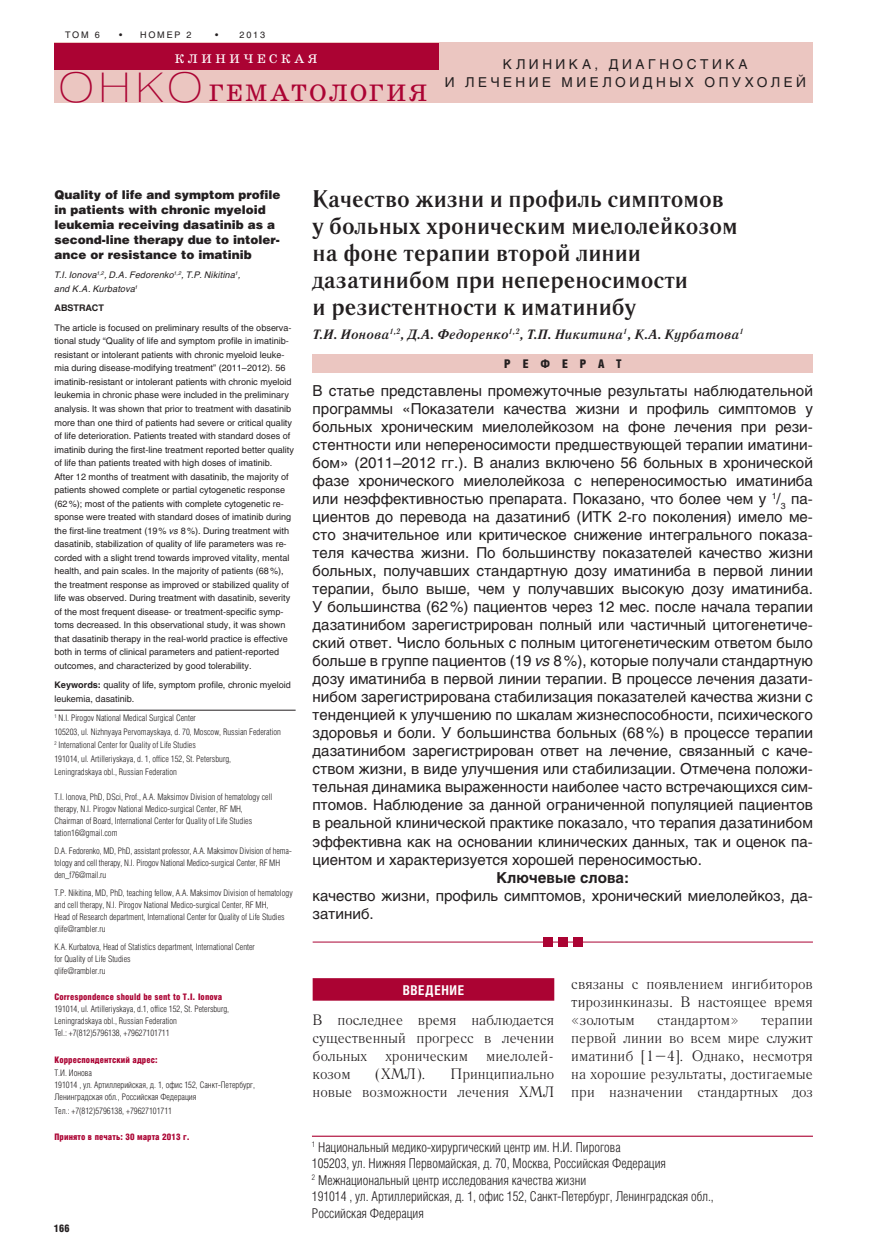
<style>
.page{position:relative;width:881px;height:1256px;background:#fff}
.page>*{position:absolute;margin:0;border:0;box-sizing:border-box;transform-origin:0 0}
.t1{font:24.15px "School";letter-spacing:.105em;color:#ab0333}
.t2{font:700 24px/27px "Literaturnaya C";color:#231f20}
.t3{font:15px/18px "Helios";color:#231f20;text-align:justify}
.t4{font:15px/18px "Literaturnaya C";color:#231f20;text-align:justify}
.t5{font:700 15px "Helios";color:#231f20}
.t6{font:300 13.5px/16.5px "Helios Cond";color:#231f20}
.t7{font:italic 700 13.5px "Literaturnaya C";color:#231f20}
.t8{font:13.5px/18px "Helios";letter-spacing:.26em;color:#231f20;text-align:center}
.t9{font:700 13.5px "Helios Cond";letter-spacing:.05em;color:#fff}
.t10{font:12.6px "School";letter-spacing:.285em;color:#fff}
.t11{font:900 12px/15px "Helios";color:#231f20}
.t12{font:900 12px "Helios Cond";letter-spacing:1em;color:#231f20}
.t13{font:900 10.5px "Helios Cond";color:#231f20}
.t14{font:9px/13.5px "Helios";color:#231f20}
.t15{font:300 9px/12px "Helios Cond";color:#231f20}
.t16{font:900 9px "Helios Cond";letter-spacing:.01em;color:#ab0333}
.t17{font:italic 9px/13.5px "Helios";letter-spacing:.02em;color:#231f20}
.t18{font:700 9px "Helios";color:#231f20}
.s1{font-family:"Helios Ext";font-weight:100;font-size:40.5px}
.s2{font-style:italic}
.s3{font-weight:700}
</style>
<div class="page">
<div style="left:437px;top:42px;width:375px;height:61px;background:#ebc6c1"></div>
<div style="left:54px;top:42px;width:384px;height:61px;background:#ebc6c1"></div>
<div style="left:54px;top:43px;width:384px;height:27px;background:#ab0333"></div>
<hr style="left:312px;top:941px;width:500px;height:1px;background:#ab0333">
<div style="left:543px;top:937px;width:9px;height:9px;background:#ab0333"></div>
<div style="left:558px;top:937px;width:9px;height:9px;background:#ab0333"></div>
<div style="left:573px;top:937px;width:9px;height:9px;background:#ab0333"></div>
<div style="left:312px;top:354px;width:500px;height:18px;background:#ebc6c1"></div>
<hr style="left:312px;top:1135px;width:500px;height:1px;background:#ab0333">
<div style="left:312px;top:978px;width:242px;height:22px;background:#ab0333"></div>
<hr style="left:54px;top:709px;width:241px;height:1px;background:#231f20">
<p class="t14" style="left:65px;top:29px;width:36px">ТОМ 6</p>
<p class="t14" style="left:119px;top:29px;width:74px">• НОМЕР 2</p>
<p class="t14" style="left:215px;top:29px;width:52px">• 2013</p>
<p class="t10" style="left:175px;top:51px;width:144px">КЛИНИЧЕСКАЯ</p>
<h1 class="t1" style="left:58px;top:78px;width:370px"><span class="s1">ОНКО</span> ГЕМАТОЛОГИЯ</h1>
<p class="t8" style="left:444px;top:56px;width:362px">КЛИНИКА, ДИАГНОСТИКА<br>И ЛЕЧЕНИЕ МИЕЛОИДНЫХ ОПУХОЛЕЙ</p>
<p class="t11" style="left:54px;top:188px;width:227px">Quality of life and symptom profile in patients with chronic myeloid leukemia receiving dasatinib as а second-line therapy due to intoler&shy;ance or resistance to imatinib</p>
<p class="t17" style="left:54px;top:269px;width:187px">T.I. Ionova<sup>1,2</sup>, D.A. Fedorenko<sup>1,2</sup>, T.P. Nikitina<sup>1</sup>, and K.A. Kurbatova<sup>1</sup></p>
<p class="t18" style="left:54px;top:305px;width:51px">ABSTRACT</p>
<p class="t14" style="left:54px;top:322px;width:241px">The article is focused on preliminary results of the observa&shy;tional study “Quality of life and symptom profile in imatinib&shy;resistant or intolerant patients with chronic myeloid leuke&shy;mia during disease-modifying treatment” (2011–2012). 56 imatinib-resistant or intolerant patients with chronic myeloid leukemia in chronic phase were included in the preliminary analysis. It was shown that prior to treatment with dasatinib more than one third of patients had severe or critical quality of life deterioration. Patients treated with standard doses of imatinib during the first-line treatment reported better quality of life than patients treated with high doses of imatinib.<br>After 12 months of treatment with dasatinib, the majority of patients showed complete or partial cytogenetic response (62 %); most of the patients with complete cytogenetic re&shy;sponse were treated with standard doses of imatinib during the first-line treatment (19 % <span class="s2">vs</span> 8 %). During treatment with dasatinib, stabilization of quality of life parameters was re&shy;corded with a slight trend towards improved vitality, mental health, and pain scales. In the majority of patients (68 %), the treatment response as improved or stabilized quality of life was observed. During treatment with dasatinib, severity of the most frequent disease- or treatment-specific symp&shy;toms decreased. In this observational study, it was shown that dasatinib therapy in the real-world practice is effective both in terms of clinical parameters and patient-reported outcomes, and characterized by good tolerability.</p>
<p class="t14" style="left:54px;top:679px;width:238px"><span class="s3">Keywords:</span> quality of life, symptom profile, chronic myeloid leukemia, dasatinib.</p>
<p class="t15" style="left:54px;top:712px;width:228px;line-height:13.5px"><sup>1</sup> N.I. Pirogov National Medical Surgical Center<br>105203, ul. Nizhnyaya Pervomayskaya, d. 70, Moscow, Russian Federation <sup>2</sup> International Center for Quality of Life Studies<br>191014, ul. Artilleriyskaya, d. 1, office 152, St. Petersburg,<br>Leningradskaya obl., Russian Federation</p>
<p class="t15" style="left:54px;top:791px;width:219px">T.I. Ionova, PhD, DSci, Prof., A.A. Maksimov Division of hematology cell therapy, N.I. Pirogov National Medico-surgical Center, RF MH, Chairman of Board, International Center for Quality of Life Studies tation16@gmail.com</p>
<p class="t15" style="left:54px;top:845px;width:239px">D.A. Fedorenko, MD, PhD, assistant professor, A.A. Maksimov Division of hema&shy;tology and cell therapy, N.I. Pirogov National Medico-surgical Center, RF MH den_f76@mail.ru</p>
<p class="t15" style="left:54px;top:887px;width:240px">T.P. Nikitina, MD, PhD, teaching fellow, A.A. Maksimov Division of hematology and cell therapy, N.I. Pirogov National Medico-surgical Center, RF MH,<br>Head of Research department, International Center for Quality of Life Studies qlife@rambler.ru</p>
<p class="t15" style="left:54px;top:941px;width:202px">K.A. Kurbatova, Head of Statistics department, International Center for Quality of Life Studies<br>qlife@rambler.ru</p>
<p class="t16" style="left:54px;top:993px;width:169px">Correspondence should be sent to T.I. Ionova</p>
<p class="t15" style="left:54px;top:1003px;width:176px">191014, ul. Artilleriyskaya, d.1, office 152, St. Petersburg,<br>Leningradskaya obl., Russian Federation<br>Tel.: +7(812)5796138, +79627101711</p>
<p class="t16" style="left:54px;top:1056px;width:105px">Корреспондентский адрес:</p>
<p class="t15" style="left:54px;top:1067px;width:202px">Т.И. Ионова<br>191014 , ул. Артиллерийская, д. 1, офис 152, Санкт-Петербург,<br>Ленинградская обл., Российская Федерация</p>
<p class="t15" style="left:54px;top:1105px;width:119px">Tел.: +7(812)5796138, +79627101711</p>
<p class="t16" style="left:54px;top:1133px;width:137px">Принято в печать: 30 марта 2013 г.</p>
<p class="t13" style="left:54px;top:1224px;width:17px">166</p>
<h2 class="t2" style="left:312px;top:188px;width:426px">Качество жизни и профиль симптомов у больных хроническим миелолейкозом на фоне терапии второй линии дазатинибом при непереносимости<br>и резистентности к иматинибу</h2>
<p class="t7" style="left:312px;top:329px;width:432px">Т.И. Ионова<sup>1,2</sup>, Д.А. Федоренко<sup>1,2</sup>, Т.П. Никитина<sup>1</sup>, К.А. Курбатова<sup>1</sup></p>
<p class="t12" style="left:504px;top:359px;width:119px">РЕФЕРАТ</p>
<p class="t3" style="left:312px;top:383px;width:501px">В статье представлены промежуточные результаты наблюдате льной программы «Показатели качества жизни и профиль симптомов у больных хроническим миелолейкозом на фоне лечения при рези&shy;стентности или непереносимости предшествующей терапии иматини&shy;бом» (2011–2012 гг.). В анализ включено 56 больных в хронической фазе хронического миелолейкоза с непереносимостью иматиниба или неэффективностью препарата. Показано, что более чем у <sup>1</sup>/<sub>3</sub> па&shy;циентов до перевода на дазатиниб (ИТК 2-го поколения) имело ме&shy;сто значительное или критическое снижение интегрального показа&shy;теля качества жизни. По большинству показателей качество жизни больных, получавших стандартную дозу иматиниба в первой линии терапии, было выше, чем у получавших высокую дозу иматиниба.<br>У большинства (62 %) пациентов через 12 мес. после начала терапии дазатинибом зарегистрирован полный или частичный цитогенетиче&shy;ский ответ. Число больных с полным цитогенетическим ответом было больше в группе пациентов (19 <span class="s2">vs</span> 8 %), которые получали стандартную дозу иматиниба в первой линии терапии. В процессе лечения дазати&shy;нибом зарегистрирована стабилизация показателей качества жизни с тенденцией к улучшению по шкалам жизнеспособности, психического здоровья и боли. У большинства больных (68 %) в процессе терапии дазатинибом зарегистрирован ответ на лечение, связанный с каче&shy;ством жизни, в виде улучшения или стабилизации. Отмечена положи&shy;тельная динамика выраженности наиболее часто встречающихся сим&shy;птомов. Наблюдение за данной ограниченной популяцией пациентов в реальной клинической практике показало, что терапия дазатинибом эффективна как на основании клинических данных, так и оценок па&shy;циентом и характеризуется хорошей переносимостью.</p>
<p class="t5" style="left:496px;top:871px;width:134px">Ключевые слова:</p>
<p class="t3" style="left:312px;top:887px;width:501px">качество жизни, профиль симптомов, хронический миелолейкоз, да&shy;затиниб.</p>
<p class="t9" style="left:402px;top:984px;width:63px">ВВЕДЕНИЕ</p>
<p class="t4" style="left:312px;top:1012px;width:243px">В последнее время наблюдается су щест венный прогресс в лечении боль ных хроническим миелолей&shy;козом</p>
<p class="t4" style="left:375px;top:1066px;width:51px">(ХМЛ).</p>
<p class="t4" style="left:312px;top:1066px;width:243px;text-align:right">Принципиально<br>новые возможности лечения ХМЛ</p>
<p class="t4" style="left:571px;top:976px;width:243px">связаны с появлением ингибиторов тирозинкиназы. В настоящее время «золотым</p>
<p class="t4" style="left:571px;top:1012px;width:243px;text-indent:190px">терапии первой линии во всем мире служит иматиниб [1–4]. Однако, несмотря на хорошие результаты, достигаемые при назначении стандартных доз</p>
<p class="t4" style="left:657px;top:1012px;width:83px">стандартом»</p>
<p class="t6" style="left:312px;top:1139px;width:403px"><sup>1</sup> Национальный медико-хирургический центр им. Н.И. Пирогова<br>105203, ул. Нижняя Первомайская, д. 70, Москва, Российская Федерация<br><sup>2</sup> Межнациональный центр исследования качества жизни<br>191014 , ул. Артиллерийская, д. 1, офис 152, Санкт-Петербург, Ленинградская обл., Российская Федерация</p>
</div>
